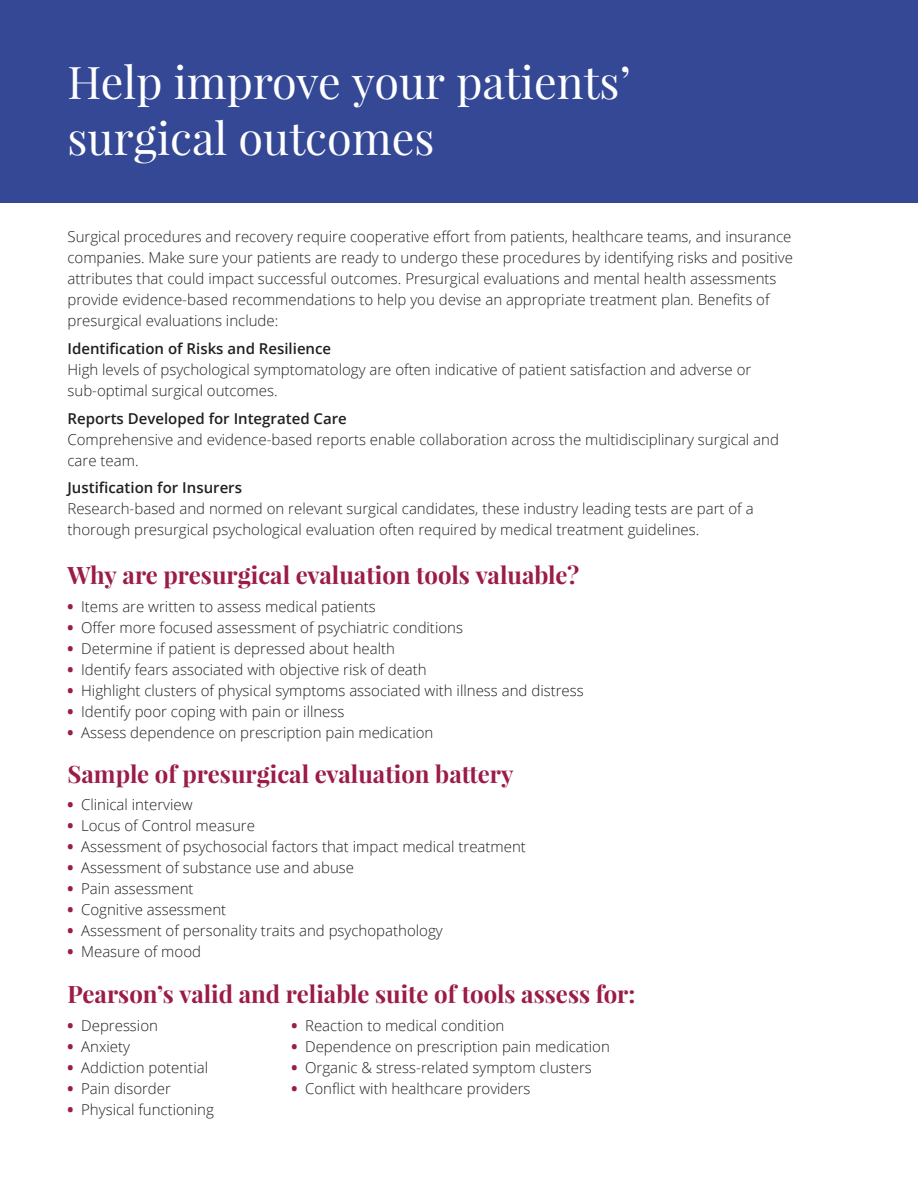
<style>
.page{position:relative;width:918px;height:1188px;background:#fff}
.page>*{position:absolute;margin:0;border:0;box-sizing:border-box;transform-origin:0 0}
.t1{font:45px/55.5px "Playfair Display";color:#fff}
.t2{font:700 24px "Playfair Display";color:#9b1b49}
.t3{font:300 15px/21px "Open Sans";color:#231f20}
.t4{font:600 15px "Open Sans";color:#231f20}
.s1{font-weight:800;color:#9b1b49}
</style>
<div class="page">
<div style="left:0;top:0;width:918px;height:202px;background:#344895"></div>
<h1 class="t1" style="left:68px;top:54px;width:565px">Help improve your patients’ surgical outcomes</h1>
<p class="t3" style="left:68px;top:226px;width:727px">Surgical procedures and recovery require cooperative effort from patients, healthcare teams, and insurance companies. Make sure your patients are ready to undergo these procedures by identifying risks and positive attributes that could impact successful outcomes. Presurgical evaluations and mental health assessments provide evidence-based recommendations to help you devise an appropriate treatment plan. Benefits of presurgical evaluations include:</p>
<p class="t4" style="left:68px;top:338px;width:265px">Identification of Risks and Resilience</p>
<p class="t3" style="left:68px;top:359px;width:685px">High levels of psychological symptomatology are often indicative of patient satisfaction and adverse or sub-optimal surgical outcomes.</p>
<p class="t4" style="left:68px;top:408px;width:281px">Reports Developed for Integrated Care</p>
<p class="t3" style="left:68px;top:428px;width:713px">Comprehensive and evidence-based reports enable collaboration across the multidisciplinary surgical and care team.</p>
<p class="t4" style="left:68px;top:478px;width:176px">Justification for Insurers</p>
<p class="t3" style="left:68px;top:498px;width:688px">Research-based and normed on relevant surgical candidates, these industry leading tests are part of a thorough presurgical psychological evaluation often required by medical treatment guidelines.</p>
<h2 class="t2" style="left:68px;top:560px;width:513px">Why are presurgical evaluation tools valuable?</h2>
<p class="t3" style="left:68px;top:595px;width:310px"><span class="s1">•</span> Items are written to assess medical patients</p>
<p class="t3" style="left:68px;top:616px;width:397px"><span class="s1">•</span> Offer more focused assessment of psychiatric conditions</p>
<p class="t3" style="left:68px;top:637px;width:329px"><span class="s1">•</span> Determine if patient is depressed about health</p>
<p class="t3" style="left:68px;top:658px;width:361px"><span class="s1">•</span> Identify fears associated with objective risk of death</p>
<p class="t3" style="left:68px;top:679px;width:518px"><span class="s1">•</span> Highlight clusters of physical symptoms associated with illness and distress</p>
<p class="t3" style="left:68px;top:700px;width:279px"><span class="s1">•</span> Identify poor coping with pain or illness</p>
<p class="t3" style="left:68px;top:721px;width:367px"><span class="s1">•</span> Assess dependence on prescription pain medication</p>
<h2 class="t2" style="left:68px;top:758px;width:448px">Sample of presurgical evaluation battery</h2>
<p class="t3" style="left:68px;top:794px;width:127px"><span class="s1">•</span> Clinical interview</p>
<p class="t3" style="left:68px;top:815px;width:189px"><span class="s1">•</span> Locus of Control measure</p>
<p class="t3" style="left:68px;top:836px;width:460px"><span class="s1">•</span> Assessment of psychosocial factors that impact medical treatment</p>
<p class="t3" style="left:68px;top:857px;width:288px"><span class="s1">•</span> Assessment of substance use and abuse</p>
<p class="t3" style="left:68px;top:878px;width:128px"><span class="s1">•</span> Pain assessment</p>
<p class="t3" style="left:68px;top:899px;width:160px"><span class="s1">•</span> Cognitive assessment</p>
<p class="t3" style="left:68px;top:920px;width:377px"><span class="s1">•</span> Assessment of personality traits and psychopathology</p>
<p class="t3" style="left:68px;top:941px;width:135px"><span class="s1">•</span> Measure of mood</p>
<h2 class="t2" style="left:68px;top:979px;width:570px">Pearson’s valid and reliable suite of tools assess for:</h2>
<p class="t3" style="left:68px;top:1014px;width:92px"><span class="s1">•</span> Depression</p>
<p class="t3" style="left:68px;top:1035px;width:64px"><span class="s1">•</span> Anxiety</p>
<p class="t3" style="left:68px;top:1056px;width:142px"><span class="s1">•</span> Addiction potential</p>
<p class="t3" style="left:68px;top:1077px;width:105px"><span class="s1">•</span> Pain disorder</p>
<p class="t3" style="left:68px;top:1098px;width:148px"><span class="s1">•</span> Physical functioning</p>
<p class="t3" style="left:291px;top:1015px;width:214px"><span class="s1">•</span> Reaction to medical condition</p>
<p class="t3" style="left:291px;top:1036px;width:320px"><span class="s1">•</span> Dependence on prescription pain medication</p>
<p class="t3" style="left:291px;top:1057px;width:302px"><span class="s1">•</span> Organic &amp; stress-related symptom clusters</p>
<p class="t3" style="left:291px;top:1078px;width:241px"><span class="s1">•</span> Conflict with healthcare providers</p>
</div>
